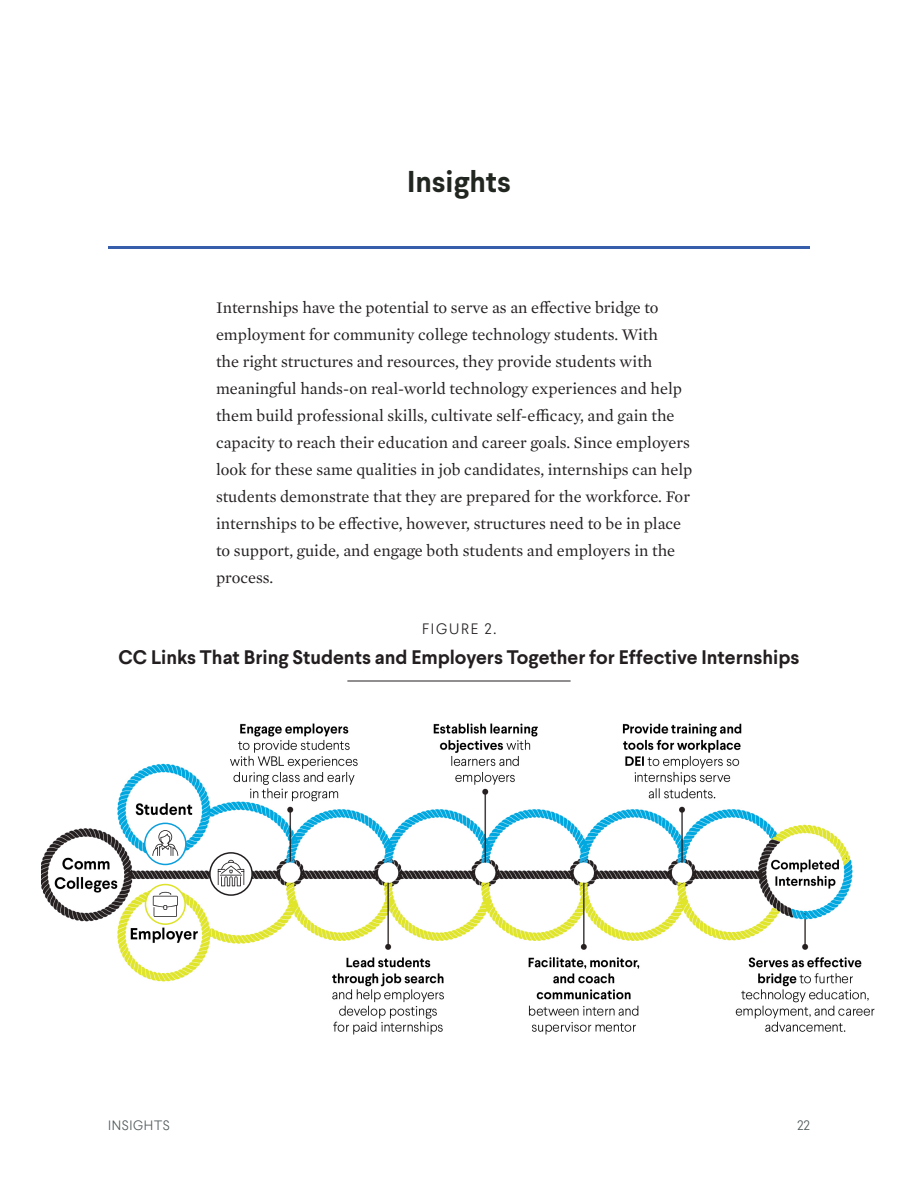
<style>
.page{position:relative;width:918px;height:1188px;background:#fff}
.page>*{position:absolute;margin:0;border:0;box-sizing:border-box;transform-origin:0 0}
.Heading_1{font:700 30px "Larsseit";color:#222620}
.Quote_Text{font:700 19.5px "Larsseit";color:#231f20}
.t1{font:16.5px/27px "Mercury Text G1";color:#231f20}
.Quote_Text-2{font:300 15px "Larsseit";letter-spacing:.12em;color:#231f20}
.t2{font:300 13.5px "Larsseit";letter-spacing:.05em;color:#4e5758}
</style>
<div class="page">
<hr style="left:108px;top:246px;width:702px;height:3px;background:#375eab">
<hr style="left:347px;top:681px;width:224px;height:1px;background:#231f20">
<img style="left:41px;top:723px;width:834px;height:312px">
<div style="left:145px;top:823px;width:41px;height:41px;background:#fff;border-radius:50%"></div>
<div style="left:144px;top:823px;width:43px;height:42px;border:2px solid #0c9fdc;border-radius:50%"></div>
<svg style="left:152px;top:830px;width:26px;height:26px"></svg>
<svg style="left:145px;top:885px;width:40px;height:39px"></svg>
<div style="left:145px;top:884px;width:41px;height:41px;border:2px solid #dde22a;border-radius:50%"></div>
<svg style="left:153px;top:892px;width:25px;height:25px"></svg>
<svg style="left:210px;top:853px;width:42px;height:42px"></svg>
<div style="left:209px;top:852px;width:44px;height:44px;border:2px solid #231f20;border-radius:50%"></div>
<svg style="left:218px;top:860px;width:26px;height:26px"></svg>
<p class="Heading_1" style="left:407px;top:161px;width:105px">Insights</p>
<p class="t1" style="left:216px;top:293px;width:478px">Internships have the potential to serve as an effective bridge to employment for community college technology students. With<br>the right structures and resources, they provide students with meaningful hands-on real-world technology experiences and help them build professional skills, cultivate self-efficacy, and gain the capacity to reach their education and career goals. Since employers look for these same qualities in job candidates, internships can help students demonstrate that they are prepared for the workforce. For internships to be effective, however, structures need to be in place to support, guide, and engage both students and employers in the process.</p>
<p class="Quote_Text-2" style="left:422px;top:619px;width:76px">FIGURE 2.</p>
<p class="Quote_Text" style="left:119px;top:644px;width:682px">CC Links That Bring Students and Employers Together for Effective Internships</p>
<p class="t2" style="left:108px;top:1117px;width:63px">INSIGHTS</p>
<p class="t2" style="left:797px;top:1117px;width:14px">22</p>
</div>
